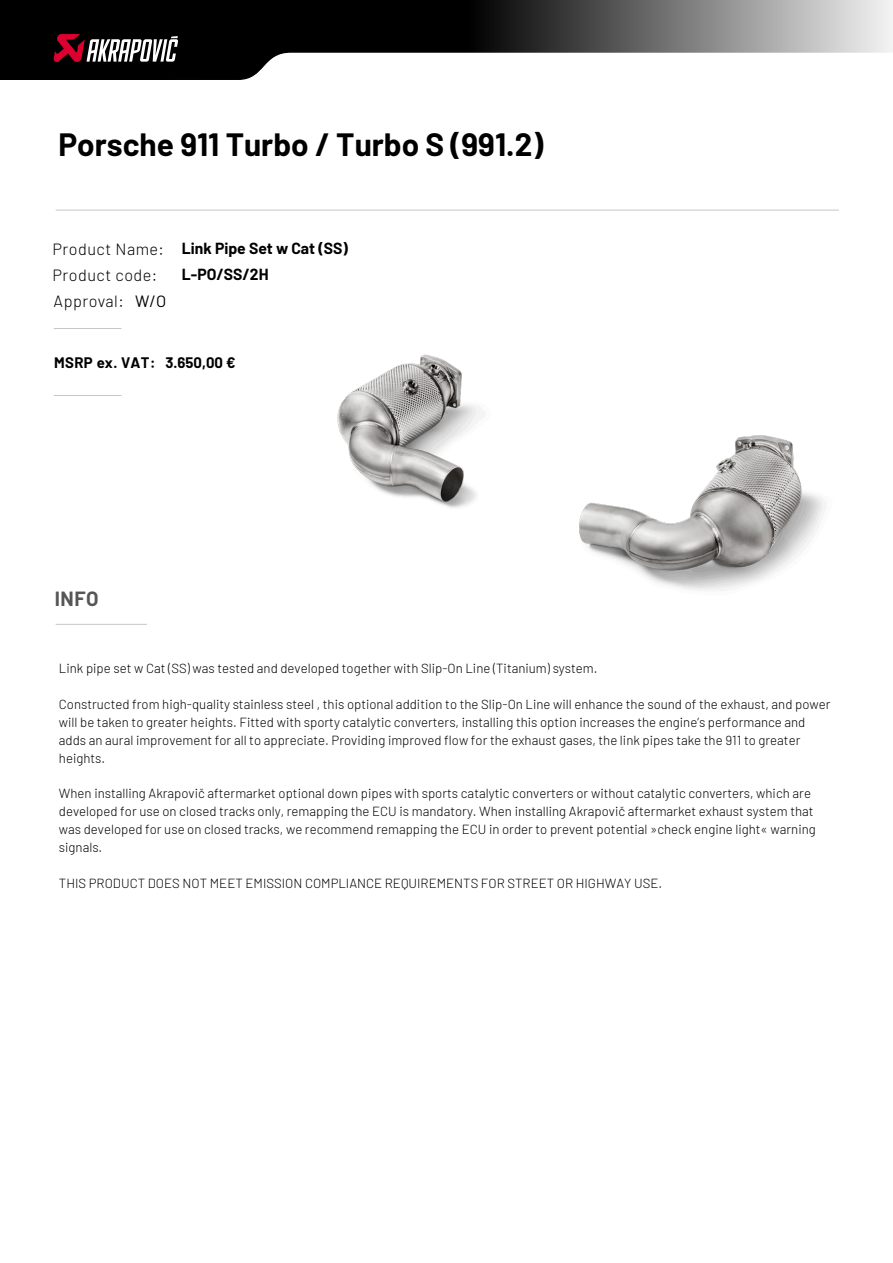
<style>
.page{position:relative;width:893px;height:1263px;background:#fff}
.page>*{position:absolute;margin:0;border:0;box-sizing:border-box;transform-origin:0 0}
.t1{font:700 31.5px "Barlow";color:#000}
.t2{font:700 20.1px "Barlow";color:#565656}
.t3{font:16.35px "Barlow";color:#000}
.t4{font:300 16.2px "Barlow";letter-spacing:.03em;color:#000}
.t5{font:700 15.75px/26.4px "Barlow";color:#000}
.t6{font:700 14.85px "Barlow";letter-spacing:.03em;color:#000}
.t7{font:700 14.85px "Barlow";color:#000}
.t8{font:300 13.2px/18px "Barlow";color:#000}
</style>
<div class="page">
<img style="left:337px;top:354px;width:489px;height:237px">
<svg style="left:0;top:0;width:893px;height:80px"></svg>
<svg style="left:53px;top:34px;width:125px;height:29px"></svg>
<hr style="left:54px;top:328px;width:67px;height:1px;background:#c3c6c7">
<hr style="left:54px;top:395px;width:67px;height:1px;background:#c3c6c7">
<hr style="left:56px;top:624px;width:91px;height:1px;background:#c3c6c7">
<hr style="left:56px;top:210px;width:783px;height:1px;background:#c3c6c7">
<h1 class="t1" style="left:58px;top:125px;width:486px">Porsche 911 Turbo / Turbo S (991.2)</h1>
<p class="t4" style="left:53px;top:237px;width:113px">Product Name:</p>
<p class="t4" style="left:53px;top:263px;width:106px">Product code:</p>
<p class="t4" style="left:54px;top:290px;width:72px">Approval:</p>
<p class="t3" style="left:135px;top:291px;width:33px">W/O</p>
<p class="t5" style="left:182px;top:234px;width:167px">Link Pipe Set w Cat (SS)<br>L-PO/SS/2H</p>
<p class="t6" style="left:54px;top:352px;width:103px">MSRP ex. VAT:</p>
<p class="t7" style="left:165px;top:353px;width:71px">3.650,00 €</p>
<h2 class="t2" style="left:55px;top:584px;width:45px">INFO</h2>
<p class="t8" style="left:59px;top:658px;width:540px">Link pipe set w Cat (SS) was tested and developed together with Slip-On Line (Titanium) system.</p>
<p class="t8" style="left:59px;top:694px;width:773px">Constructed from high-quality stainless steel , this optional addition to the Slip-On Line will enhance the sound of the exhaust, and power will be taken to greater heights. Fitted with sporty catalytic converters, installing this option increases the engine’s performance and adds an aural improvement for all to appreciate. Providing improved flow for the exhaust gases, the link pipes take the 911 to greater heights.</p>
<p class="t8" style="left:59px;top:784px;width:758px">When installing Akrapovič aftermarket optional down pipes with sports catalytic converters or without catalytic converters, which are developed for use on closed tracks only, remapping the ECU is mandatory. When installing Akrapovič aftermarket exhaust system that was developed for use on closed tracks, we recommend remapping the ECU in order to prevent potential »check engine light« warning signals.</p>
<p class="t8" style="left:59px;top:874px;width:605px">THIS PRODUCT DOES NOT MEET EMISSION COMPLIANCE REQUIREMENTS FOR STREET OR HIGHWAY USE.</p>
</div>
